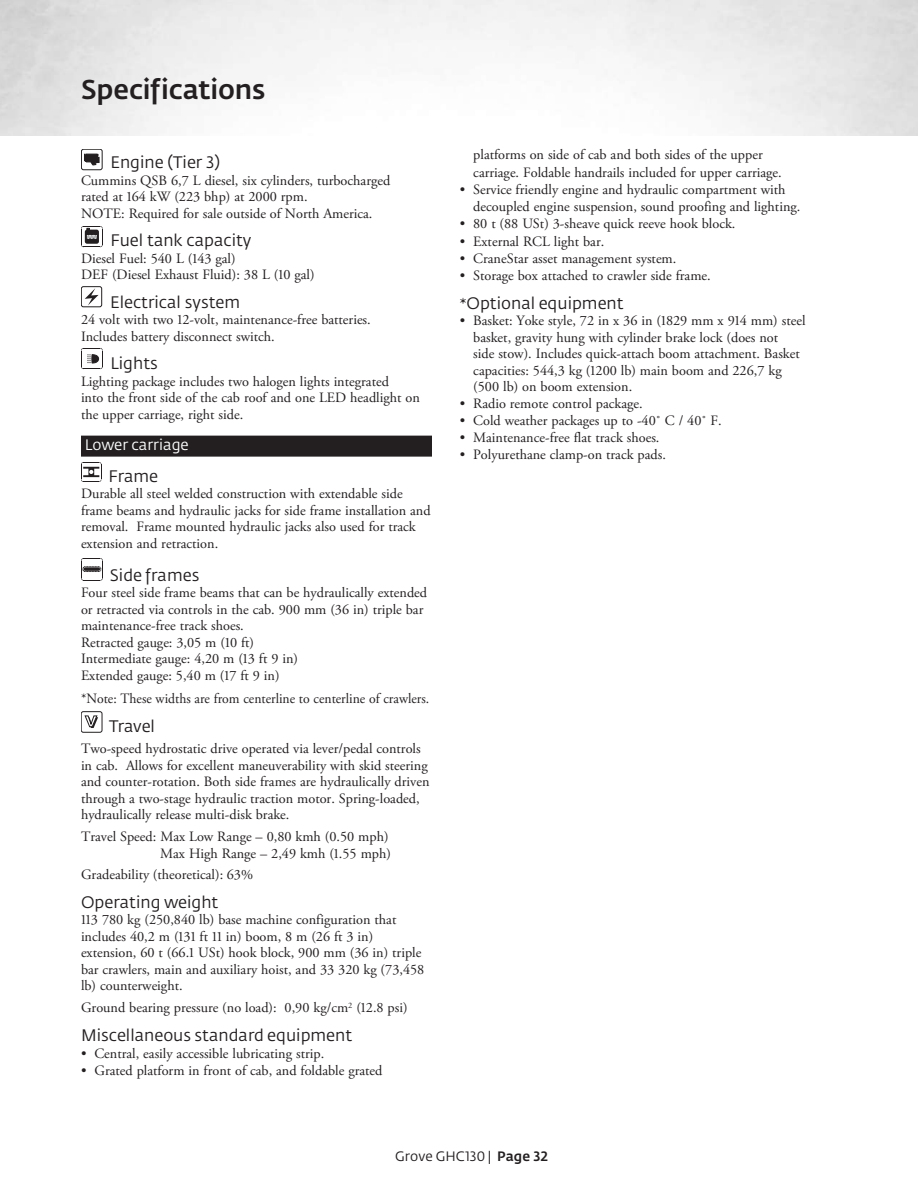
<style>
.page{position:relative;width:918px;height:1188px;background:#fff}
.page>*{position:absolute;margin:0;border:0;box-sizing:border-box;transform-origin:0 0}
.t1{font:500 27px "Fedra Sans Pro";letter-spacing:-.005em;color:#231f20}
.t2{font:16.5px "Fedra Sans Pro";color:#231f20}
.t3{font:15px "Fedra Sans Pro";color:#fff}
.t4{font:14.25px/16.5px "Adobe Garamond Pro";color:#231f20}
.t5{font:14.25px "Adobe Garamond Pro";color:#231f20;scale:.96 1}
.t6{font:13.5px "Fedra Sans Pro";letter-spacing:.01em;color:#231f20}
.s1{font-family:"Adobe Garamond Pro";font-weight:700}
.s2{font-weight:500}
</style>
<div class="page">
<div style="left:81px;top:436px;width:351px;height:21px;background:#231f20"></div>
<svg style="left:81px;top:149px;width:21px;height:21px"></svg>
<div style="left:81px;top:149px;width:21px;height:21px;border:1px solid #231f20;border-radius:2px"></div>
<svg style="left:85px;top:154px;width:14px;height:11px"></svg>
<svg style="left:81px;top:226px;width:22px;height:22px"></svg>
<div style="left:81px;top:286px;width:21px;height:21px;border:1px solid #231f20;border-radius:2px"></div>
<svg style="left:85px;top:288px;width:14px;height:17px"></svg>
<svg style="left:81px;top:348px;width:22px;height:22px"></svg>
<svg style="left:81px;top:462px;width:21px;height:20px"></svg>
<svg style="left:81px;top:558px;width:22px;height:23px"></svg>
<div style="left:81px;top:711px;width:21px;height:21px;border:1px solid #231f20;border-radius:2px"></div>
<svg style="left:84px;top:715px;width:14px;height:13px"></svg>
<h1 class="t1" style="left:81px;top:73px;width:186px">Specifications</h1>
<p class="t2" style="left:110px;top:152px;width:111px">Engine (Tier 3)</p>
<p class="t4" style="left:81px;top:172px;width:311px">Cummins QSB 6,7 L diesel, six cylinders, turbocharged rated at 164 kW (223 bhp) at 2000 rpm.<br>NOTE: Required for sale outside of North America.</p>
<p class="t2" style="left:111px;top:230px;width:142px">Fuel tank capacity</p>
<p class="t4" style="left:81px;top:250px;width:235px">Diesel Fuel: 540 L (143 gal)<br>DEF (Diesel Exhaust Fluid): 38 L (10 gal)</p>
<p class="t2" style="left:110px;top:292px;width:132px">Electrical system</p>
<p class="t4" style="left:81px;top:312px;width:291px">24 volt with two 12-volt, maintenance-free batteries.<br>Includes battery disconnect switch.</p>
<p class="t2" style="left:111px;top:353px;width:49px">Lights</p>
<p class="t4" style="left:81px;top:373px;width:340px">Lighting package includes two halogen lights integrated<br>into the front side of the cab roof and one LED headlight on the upper carriage, right side.</p>
<p class="t3" style="left:85px;top:435px;width:106px">Lower carriage</p>
<p class="t2" style="left:108px;top:466px;width:51px">Frame</p>
<p class="t4" style="left:81px;top:486px;width:351px">Durable all steel welded construction with extendable side frame beams and hydraulic jacks for side frame installation and removal. Frame mounted hydraulic jacks also used for track extension and retraction.</p>
<p class="t2" style="left:110px;top:565px;width:91px">Side frames</p>
<p class="t4" style="left:81px;top:585px;width:348px">Four steel side frame beams that can be hydraulically extended or retracted via controls in the cab. 900 mm (36 in) triple bar maintenance-free track shoes.<br>Retracted gauge: 3,05 m (10 ft)<br>Intermediate gauge: 4,20 m (13 ft 9 in)<br>Extended gauge: 5,40 m (17 ft 9 in)</p>
<p class="t5" style="left:81px;top:690px;width:364px">*Note: These widths are from centerline to centerline of crawlers.</p>
<p class="t2" style="left:109px;top:716px;width:47px">Travel</p>
<p class="t4" style="left:81px;top:741px;width:350px">Two-speed hydrostatic drive operated via lever/pedal controls in cab. Allows for excellent maneuverability with skid steering and counter-rotation. Both side frames are hydraulically driven through a two-stage hydraulic traction motor. Spring-loaded, hydraulically release multi-disk brake.</p>
<p class="t4" style="left:81px;top:829px;width:312px;text-align:right">Travel Speed: Max Low Range – 0,80 kmh (0.50 mph)<br>Max High Range – 2,49 kmh (1.55 mph)</p>
<p class="t4" style="left:81px;top:867px;width:174px">Gradeability (theoretical): 63%</p>
<p class="t2" style="left:81px;top:892px;width:139px">Operating weight</p>
<p class="t4" style="left:81px;top:912px;width:345px">113 780 kg (250,840 lb) base machine configuration that includes 40,2 m (131 ft 11 in) boom, 8 m (26 ft 3 in) extension, 60 t (66.1 USt) hook block, 900 mm (36 in) triple bar crawlers, main and auxiliary hoist, and 33 320 kg (73,458 lb) counterweight.</p>
<p class="t4" style="left:81px;top:1000px;width:328px">Ground bearing pressure (no load): 0,90 kg/cm<sup>2</sup> (12.8 psi)</p>
<p class="t2" style="left:81px;top:1025px;width:273px">Miscellaneous standard equipment</p>
<p class="t4" style="left:81px;top:1046px;width:245px">• Central, easily accessible lubricating strip.</p>
<p class="t4" style="left:81px;top:1063px;width:303px">• Grated platform in front of cab, and foldable grated</p>
<p class="t4" style="left:473px;top:147px;width:310px;line-height:17.2px">platforms on side of cab and both sides of the upper carriage. Foldable handrails included for upper carriage.</p>
<p class="t4" style="left:473px;top:181px;width:329px;line-height:17.2px;text-indent:-14px">• Service friendly engine and hydraulic compartment with decoupled engine suspension, sound proofing and lighting.</p>
<p class="t4" style="left:460px;top:216px;width:277px">• 80 t (88 USt) 3-sheave quick reeve hook block.</p>
<p class="t4" style="left:460px;top:233px;width:146px">• External RCL light bar.</p>
<p class="t4" style="left:460px;top:251px;width:218px">• CraneStar asset management system.</p>
<p class="t4" style="left:460px;top:268px;width:253px">• Storage box attached to crawler side frame.</p>
<p class="t2" style="left:460px;top:293px;width:165px"><span class="s1">*</span>Optional equipment</p>
<p class="t4" style="left:473px;top:313px;width:334px;text-indent:-14px">• Basket: Yoke style, 72 in x 36 in (1829 mm x 914 mm) steel basket, gravity hung with cylinder brake lock (does not<br>side stow). Includes quick-attach boom attachment. Basket capacities: 544,3 kg (1200 lb) main boom and 226,7 kg (500 lb) on boom extension.</p>
<p class="t4" style="left:460px;top:395px;width:184px">• Radio remote control package.</p>
<p class="t4" style="left:460px;top:413px;width:263px">• Cold weather packages up to -40˚ C / 40˚ F.</p>
<p class="t4" style="left:460px;top:430px;width:201px">• Maintenance-free flat track shoes.</p>
<p class="t4" style="left:460px;top:447px;width:208px">• Polyurethane clamp-on track pads.</p>
<p class="t6" style="left:395px;top:1148px;width:154px">Grove GHC130 | <span class="s2">Page 32</span></p>
</div>
